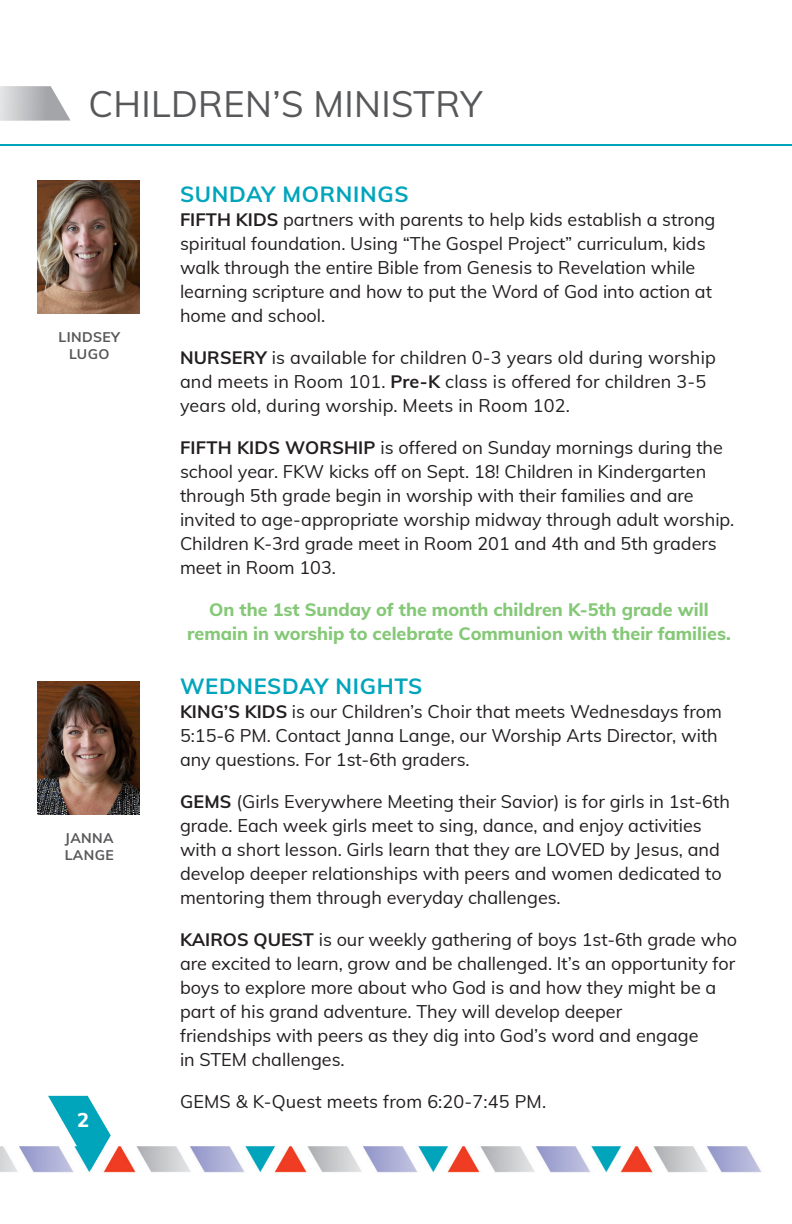
<style>
.page{position:relative;width:792px;height:1224px;background:#fff}
.page>*{position:absolute;margin:0;border:0;box-sizing:border-box;transform-origin:0 0}
.t1{font:36px "Mulish";letter-spacing:.01em;color:#57585a}
.t2{font:700 22px "Mulish";letter-spacing:.03em;color:#00a5bc}
.t3{font:800 20px "Mulish";color:#fff}
.t4{font:18px/24px "Mulish";color:#231f20}
.t5{font:800 18px/24px "Mulish";color:#85c877;text-align:center}
.t6{font:700 14px "Mulish";letter-spacing:.03em;color:#57585a}
.s1{font-weight:700}
</style>
<div class="page">
<hr style="left:0;top:144px;width:792px;height:2px;background:#00a5bc">
<svg style="left:0;top:86px;width:71px;height:35px;background:#c7c8ca"></svg>
<img style="left:37px;top:180px;width:102px;height:133px">
<img style="left:0;top:1146px;width:761px;height:27px">
<svg style="left:48px;top:1096px;width:63px;height:74px"></svg>
<img style="left:37px;top:681px;width:102px;height:133px">
<div style="left:756px;top:1142px;width:19px;height:13px;background:#fff"></div>
<p class="t1" style="left:89px;top:78px;width:395px">CHILDREN’S MINISTRY</p>
<p class="t6" style="left:58px;top:327px;width:63px">LINDSEY</p>
<p class="t6" style="left:69px;top:344px;width:42px">LUGO</p>
<p class="t6" style="left:65px;top:828px;width:50px">JANNA</p>
<p class="t6" style="left:65px;top:845px;width:51px">LANGE</p>
<p class="t3" style="left:77px;top:1106px;width:14px">2</p>
<p class="t2" style="left:180px;top:178px;width:230px">SUNDAY MORNINGS</p>
<p class="t4" style="left:180px;top:207px;width:537px"><span class="s1">FIFTH KIDS</span> partners with parents to help kids establish a strong spiritual foundation. Using “The Gospel Project” curriculum, kids walk through the entire Bible from Genesis to Revelation while learning scripture and how to put the Word of God into action at home and school.</p>
<p class="t4" style="left:180px;top:345px;width:537px"><span class="s1">NURSERY</span> is available for children 0-3 years old during worship and meets in Room 101. <span class="s1">Pre-K</span> class is offered for children 3-5 years old, during worship. Meets in Room 102.</p>
<p class="t4" style="left:180px;top:435px;width:556px"><span class="s1">FIFTH KIDS WORSHIP</span> is offered on Sunday mornings during the school year. FKW kicks off on Sept. 18! Children in Kindergarten through 5th grade begin in worship with their families and are invited to age-appropriate worship midway through adult worship.<br>Children K-3rd grade meet in Room 201 and 4th and 5th graders meet in Room 103.</p>
<p class="t5" style="left:187px;top:597px;width:545px">On the 1st Sunday of the month children K-5th grade will remain in worship to celebrate Communion with their families.</p>
<p class="t2" style="left:180px;top:670px;width:244px">WEDNESDAY NIGHTS</p>
<p class="t4" style="left:180px;top:698px;width:544px"><span class="s1">KING’S KIDS</span> is our Children’s Choir that meets Wednesdays from<br>5:15-6 PM. Contact Janna Lange, our Worship Arts Director, with any questions. For 1st-6th graders.</p>
<p class="t4" style="left:180px;top:788px;width:551px"><span class="s1">GEMS</span> (Girls Everywhere Meeting their Savior) is for girls in 1st-6th grade. Each week girls meet to sing, dance, and enjoy activities with a short lesson. Girls learn that they are LOVED by Jesus, and develop deeper relationships with peers and women dedicated to mentoring them through everyday challenges.</p>
<p class="t4" style="left:180px;top:926px;width:559px"><span class="s1">KAIROS QUEST</span> is our weekly gathering of boys 1st-6th grade who are excited to learn, grow and be challenged. It’s an opportunity for boys to explore more about who God is and how they might be a part of his grand adventure. They will develop deeper<br>friendships with peers as they dig into God’s word and engage<br>in STEM challenges.</p>
<p class="t4" style="left:180px;top:1088px;width:368px">GEMS &amp; K-Quest meets from 6:20-7:45 PM.</p>
</div>
